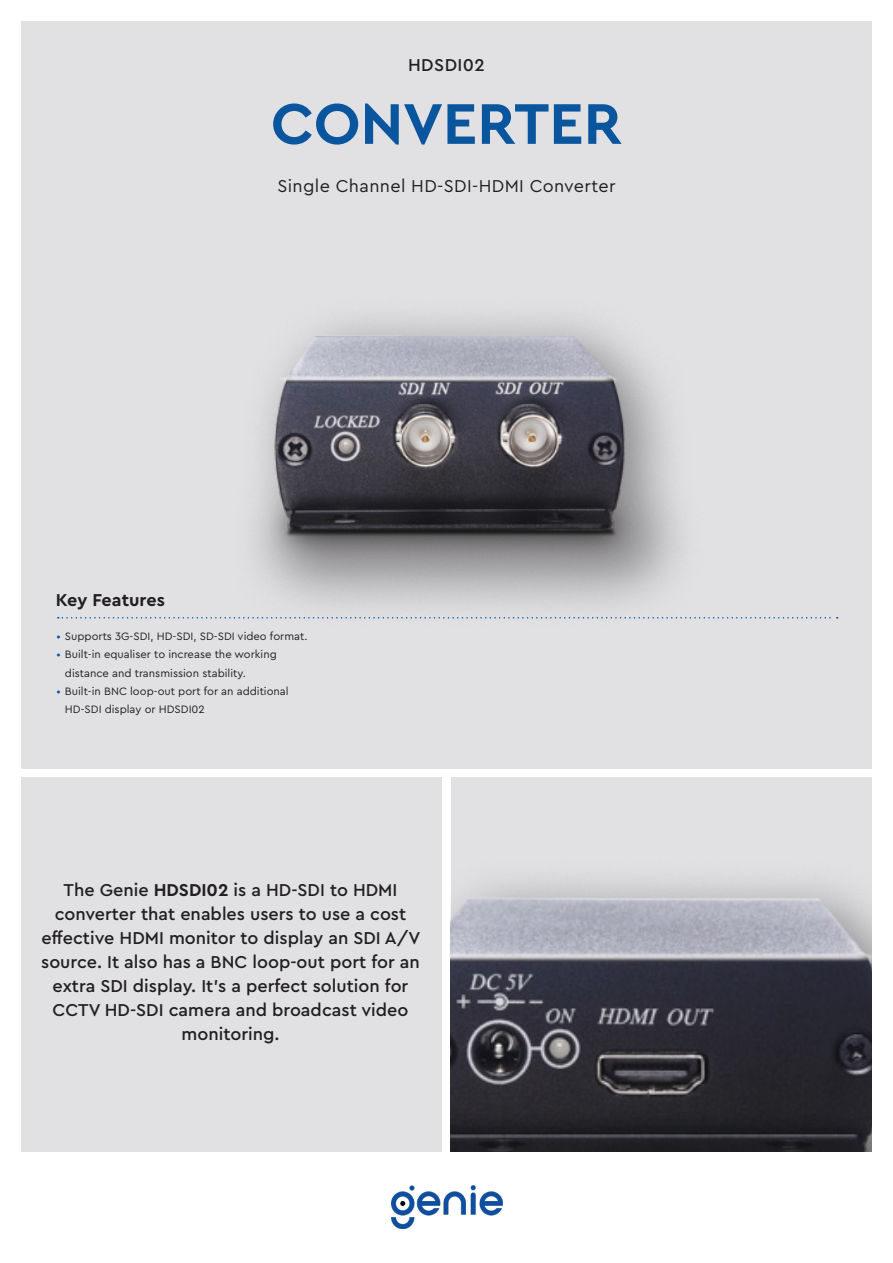
<style>
.page{position:relative;width:893px;height:1263px;background:#fff}
.page>*{position:absolute;margin:0;border:0;box-sizing:border-box;transform-origin:0 0}
.t1{font:700 60px "Cera Pro";color:#09559e}
.t2{font:500 18px/24px "Cera Pro";color:#231f20;text-align:center}
.t3{font:18px "Cera Pro";letter-spacing:.02em;color:#231f20}
.t4{font:700 18px "Cera Pro";color:#231f20}
.t5{font:500 18px "Cera Pro";letter-spacing:.025em;color:#231f20}
.t6{font:11.25px/18px "Cera Pro";color:#231f20}
.s1{color:#09559e}
.s2{font-weight:700}
</style>
<div class="page">
<div style="left:21px;top:21px;width:851px;height:748px;background:#e1e1e4"></div>
<div style="left:21px;top:777px;width:421px;height:374px;background:#e1e1e4"></div>
<img style="left:392px;top:1186px;width:110px;height:42px">
<img style="left:66px;top:315px;width:773px;height:304px">
<img style="left:451px;top:777px;width:421px;height:374px">
<p class="t5" style="left:408px;top:53px;width:78px">HDSDI02</p>
<p class="t1" style="left:271px;top:84px;width:353px">CONVERTER</p>
<p class="t3" style="left:277px;top:174px;width:340px">Single Channel HD-SDI-HDMI Converter</p>
<p class="t4" style="left:56px;top:587px;width:111px">Key Features</p>
<p class="t6" style="left:56px;top:627px;width:253px"><span class="s1">•</span> Supports 3G-SDI, HD-SDI, SD-SDI video format.</p>
<p class="t6" style="left:65px;top:645px;width:213px;text-indent:-9px"><span class="s1">•</span> Built-in equaliser to increase the working distance and transmission stability.</p>
<p class="t6" style="left:65px;top:681px;width:225px;text-indent:-9px"><span class="s1">•</span> Built-in BNC loop-out port for an additional<br>HD-SDI display or HDSDI02</p>
<p class="t2" style="left:41px;top:877px;width:380px">The Genie <span class="s2">HDSDI02</span> is a HD-SDI to HDMI converter that enables users to use a cost effective HDMI monitor to display an SDI A/V</p>
<p class="t2" style="left:41px;top:949px;width:380px">source. It also has a BNC loop-out port for an extra SDI display. It’s a perfect solution for CCTV HD-SDI camera and broadcast video monitoring.</p>
</div>
